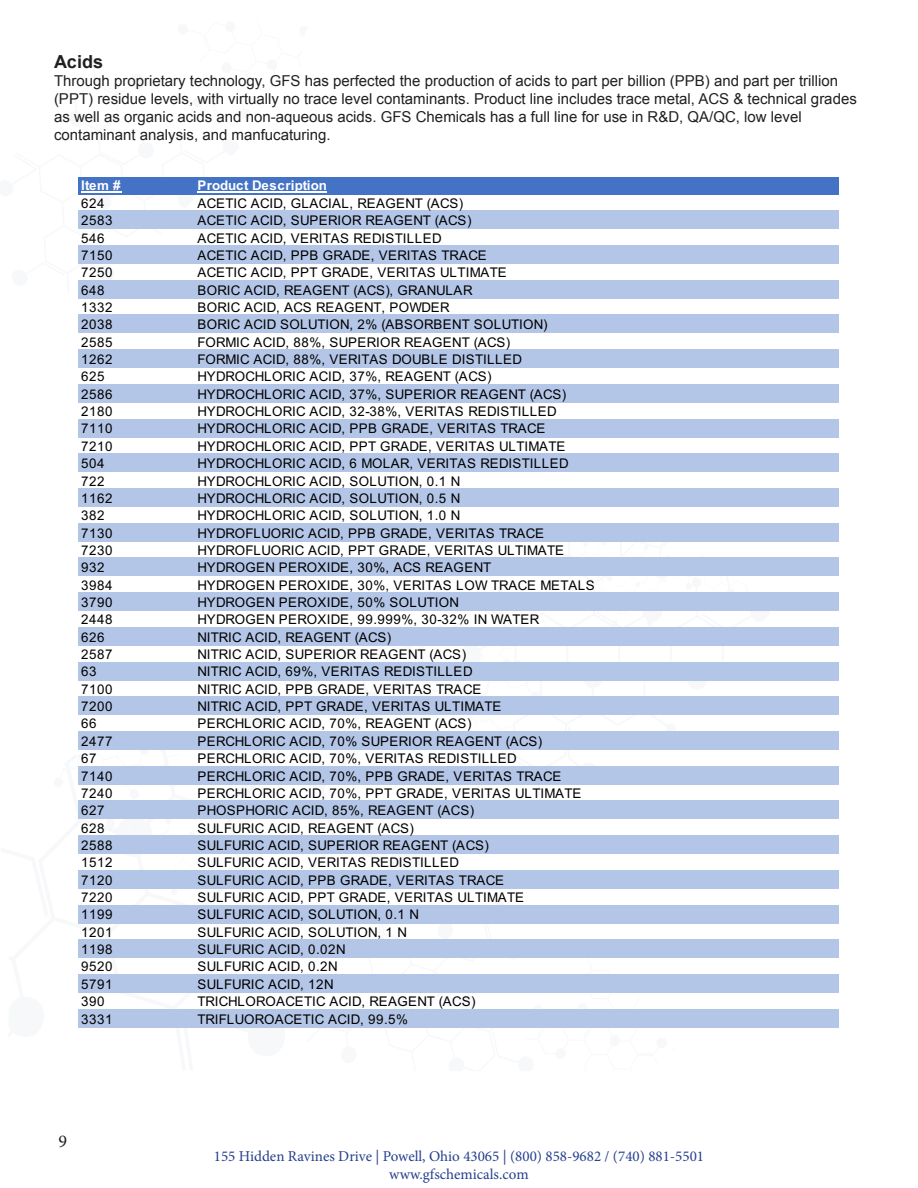
<style>
.page{position:relative;width:918px;height:1188px;background:#fff}
.page>*{position:absolute;margin:0;border:0;box-sizing:border-box;transform-origin:0 0}
.t1{font:700 18px "Arial";color:#231f20}
.t2{font:18px "Minion Pro";color:#231f20}
.t3{font:15px/18px "Arial";color:#231f20}
.t4{font:15px/18px "Minion Pro";color:#253f8e;text-align:center}
.t5{font:13.35px "Arial";letter-spacing:.02em;color:#000}
.t6{font:700 13.35px "Arial";letter-spacing:.01em;color:#fff}
</style>
<div class="page">
<img style="left:73px;top:177px;width:766px;height:851px">
<div style="left:79px;top:177px;width:760px;height:17px;background:#4472c4"></div>
<div style="left:79px;top:210px;width:760px;height:19px;background:#b4c6e7"></div>
<div style="left:79px;top:245px;width:760px;height:19px;background:#b4c6e7"></div>
<div style="left:79px;top:280px;width:760px;height:19px;background:#b4c6e7"></div>
<div style="left:79px;top:315px;width:760px;height:18px;background:#b4c6e7"></div>
<div style="left:79px;top:349px;width:760px;height:19px;background:#b4c6e7"></div>
<div style="left:79px;top:384px;width:760px;height:19px;background:#b4c6e7"></div>
<div style="left:79px;top:419px;width:760px;height:18px;background:#b4c6e7"></div>
<div style="left:79px;top:453px;width:760px;height:19px;background:#b4c6e7"></div>
<div style="left:79px;top:488px;width:760px;height:19px;background:#b4c6e7"></div>
<div style="left:79px;top:523px;width:760px;height:19px;background:#b4c6e7"></div>
<div style="left:79px;top:558px;width:760px;height:18px;background:#b4c6e7"></div>
<div style="left:79px;top:592px;width:760px;height:19px;background:#b4c6e7"></div>
<div style="left:79px;top:627px;width:760px;height:19px;background:#b4c6e7"></div>
<div style="left:79px;top:662px;width:760px;height:18px;background:#b4c6e7"></div>
<div style="left:79px;top:696px;width:760px;height:19px;background:#b4c6e7"></div>
<div style="left:79px;top:731px;width:760px;height:19px;background:#b4c6e7"></div>
<div style="left:79px;top:766px;width:760px;height:19px;background:#b4c6e7"></div>
<div style="left:79px;top:801px;width:760px;height:18px;background:#b4c6e7"></div>
<div style="left:79px;top:835px;width:760px;height:19px;background:#b4c6e7"></div>
<div style="left:79px;top:870px;width:760px;height:19px;background:#b4c6e7"></div>
<div style="left:79px;top:905px;width:760px;height:18px;background:#b4c6e7"></div>
<div style="left:79px;top:939px;width:760px;height:19px;background:#b4c6e7"></div>
<div style="left:79px;top:974px;width:760px;height:19px;background:#b4c6e7"></div>
<div style="left:79px;top:1009px;width:760px;height:19px;background:#b4c6e7"></div>
<hr style="left:81px;top:192px;width:40px;height:1px;background:#fff">
<hr style="left:197px;top:192px;width:130px;height:1px;background:#fff">
<p class="t1" style="left:54px;top:50px;width:51px">Acids</p>
<p class="t3" style="left:54px;top:71px;width:804px">Through proprietary technology, GFS has perfected the production of acids to part per billion (PPB) and part per trillion (PPT) residue levels, with virtually no trace level contaminants. Product line includes trace metal, ACS &amp; technical grades as well as organic acids and non-aqueous acids. GFS Chemicals has a full line for use in R&amp;D, QA/QC, low level</p>
<p class="t3" style="left:54px;top:125px;width:278px">contaminant analysis, and manfucaturing.</p>
<p class="t6" style="left:81px;top:176px;width:41px">Item #</p>
<p class="t6" style="left:197px;top:176px;width:131px">Product Description</p>
<p class="t5" style="left:81px;top:194px;width:25px">624</p>
<p class="t5" style="left:197px;top:194px;width:268px">ACETIC ACID, GLACIAL, REAGENT (ACS)</p>
<p class="t5" style="left:81px;top:211px;width:33px">2583</p>
<p class="t5" style="left:197px;top:211px;width:276px">ACETIC ACID, SUPERIOR REAGENT (ACS)</p>
<p class="t5" style="left:81px;top:229px;width:25px">546</p>
<p class="t5" style="left:197px;top:229px;width:246px">ACETIC ACID, VERITAS REDISTILLED</p>
<p class="t5" style="left:81px;top:246px;width:33px">7150</p>
<p class="t5" style="left:197px;top:246px;width:291px">ACETIC ACID, PPB GRADE, VERITAS TRACE</p>
<p class="t5" style="left:81px;top:263px;width:33px">7250</p>
<p class="t5" style="left:197px;top:263px;width:311px">ACETIC ACID, PPT GRADE, VERITAS ULTIMATE</p>
<p class="t5" style="left:81px;top:281px;width:25px">648</p>
<p class="t5" style="left:197px;top:281px;width:277px">BORIC ACID, REAGENT (ACS), GRANULAR</p>
<p class="t5" style="left:81px;top:298px;width:33px">1332</p>
<p class="t5" style="left:197px;top:298px;width:254px">BORIC ACID, ACS REAGENT, POWDER</p>
<p class="t5" style="left:81px;top:315px;width:33px">2038</p>
<p class="t5" style="left:197px;top:315px;width:352px">BORIC ACID SOLUTION, 2% (ABSORBENT SOLUTION)</p>
<p class="t5" style="left:81px;top:333px;width:33px">2585</p>
<p class="t5" style="left:197px;top:333px;width:314px">FORMIC ACID, 88%, SUPERIOR REAGENT (ACS)</p>
<p class="t5" style="left:81px;top:350px;width:33px">1262</p>
<p class="t5" style="left:197px;top:350px;width:326px">FORMIC ACID, 88%, VERITAS DOUBLE DISTILLED</p>
<p class="t5" style="left:81px;top:367px;width:25px">625</p>
<p class="t5" style="left:197px;top:367px;width:296px">HYDROCHLORIC ACID, 37%, REAGENT (ACS)</p>
<p class="t5" style="left:81px;top:385px;width:33px">2586</p>
<p class="t5" style="left:197px;top:385px;width:370px">HYDROCHLORIC ACID, 37%, SUPERIOR REAGENT (ACS)</p>
<p class="t5" style="left:81px;top:402px;width:33px">2180</p>
<p class="t5" style="left:197px;top:402px;width:361px">HYDROCHLORIC ACID, 32-38%, VERITAS REDISTILLED</p>
<p class="t5" style="left:81px;top:420px;width:33px">7110</p>
<p class="t5" style="left:197px;top:420px;width:349px">HYDROCHLORIC ACID, PPB GRADE, VERITAS TRACE</p>
<p class="t5" style="left:81px;top:437px;width:33px">7210</p>
<p class="t5" style="left:197px;top:437px;width:370px">HYDROCHLORIC ACID, PPT GRADE, VERITAS ULTIMATE</p>
<p class="t5" style="left:81px;top:454px;width:25px">504</p>
<p class="t5" style="left:197px;top:454px;width:373px">HYDROCHLORIC ACID, 6 MOLAR, VERITAS REDISTILLED</p>
<p class="t5" style="left:81px;top:472px;width:25px">722</p>
<p class="t5" style="left:197px;top:472px;width:265px">HYDROCHLORIC ACID, SOLUTION, 0.1 N</p>
<p class="t5" style="left:81px;top:489px;width:33px">1162</p>
<p class="t5" style="left:197px;top:489px;width:265px">HYDROCHLORIC ACID, SOLUTION, 0.5 N</p>
<p class="t5" style="left:81px;top:506px;width:25px">382</p>
<p class="t5" style="left:197px;top:506px;width:265px">HYDROCHLORIC ACID, SOLUTION, 1.0 N</p>
<p class="t5" style="left:81px;top:524px;width:33px">7130</p>
<p class="t5" style="left:197px;top:524px;width:348px">HYDROFLUORIC ACID, PPB GRADE, VERITAS TRACE</p>
<p class="t5" style="left:81px;top:541px;width:33px">7230</p>
<p class="t5" style="left:197px;top:541px;width:368px">HYDROFLUORIC ACID, PPT GRADE, VERITAS ULTIMATE</p>
<p class="t5" style="left:81px;top:558px;width:25px">932</p>
<p class="t5" style="left:197px;top:558px;width:295px">HYDROGEN PEROXIDE, 30%, ACS REAGENT</p>
<p class="t5" style="left:81px;top:576px;width:33px">3984</p>
<p class="t5" style="left:197px;top:576px;width:399px">HYDROGEN PEROXIDE, 30%, VERITAS LOW TRACE METALS</p>
<p class="t5" style="left:81px;top:593px;width:33px">3790</p>
<p class="t5" style="left:197px;top:593px;width:263px">HYDROGEN PEROXIDE, 50% SOLUTION</p>
<p class="t5" style="left:81px;top:610px;width:33px">2448</p>
<p class="t5" style="left:197px;top:610px;width:344px">HYDROGEN PEROXIDE, 99.999%, 30-32% IN WATER</p>
<p class="t5" style="left:81px;top:628px;width:25px">626</p>
<p class="t5" style="left:197px;top:628px;width:196px">NITRIC ACID, REAGENT (ACS)</p>
<p class="t5" style="left:81px;top:645px;width:33px">2587</p>
<p class="t5" style="left:197px;top:645px;width:270px">NITRIC ACID, SUPERIOR REAGENT (ACS)</p>
<p class="t5" style="left:81px;top:663px;width:17px">63</p>
<p class="t5" style="left:197px;top:663px;width:277px">NITRIC ACID, 69%, VERITAS REDISTILLED</p>
<p class="t5" style="left:81px;top:680px;width:33px">7100</p>
<p class="t5" style="left:197px;top:680px;width:285px">NITRIC ACID, PPB GRADE, VERITAS TRACE</p>
<p class="t5" style="left:81px;top:697px;width:33px">7200</p>
<p class="t5" style="left:197px;top:697px;width:305px">NITRIC ACID, PPT GRADE, VERITAS ULTIMATE</p>
<p class="t5" style="left:81px;top:715px;width:17px">66</p>
<p class="t5" style="left:197px;top:715px;width:276px">PERCHLORIC ACID, 70%, REAGENT (ACS)</p>
<p class="t5" style="left:81px;top:732px;width:33px">2477</p>
<p class="t5" style="left:197px;top:732px;width:346px">PERCHLORIC ACID, 70% SUPERIOR REAGENT (ACS)</p>
<p class="t5" style="left:81px;top:749px;width:17px">67</p>
<p class="t5" style="left:197px;top:749px;width:321px">PERCHLORIC ACID, 70%, VERITAS REDISTILLED</p>
<p class="t5" style="left:81px;top:767px;width:33px">7140</p>
<p class="t5" style="left:197px;top:767px;width:366px">PERCHLORIC ACID, 70%, PPB GRADE, VERITAS TRACE</p>
<p class="t5" style="left:81px;top:784px;width:33px">7240</p>
<p class="t5" style="left:197px;top:784px;width:386px">PERCHLORIC ACID, 70%, PPT GRADE, VERITAS ULTIMATE</p>
<p class="t5" style="left:81px;top:801px;width:25px">627</p>
<p class="t5" style="left:197px;top:801px;width:278px">PHOSPHORIC ACID, 85%, REAGENT (ACS)</p>
<p class="t5" style="left:81px;top:819px;width:25px">628</p>
<p class="t5" style="left:197px;top:819px;width:218px">SULFURIC ACID, REAGENT (ACS)</p>
<p class="t5" style="left:81px;top:836px;width:33px">2588</p>
<p class="t5" style="left:197px;top:836px;width:293px">SULFURIC ACID, SUPERIOR REAGENT (ACS)</p>
<p class="t5" style="left:81px;top:853px;width:33px">1512</p>
<p class="t5" style="left:197px;top:853px;width:263px">SULFURIC ACID, VERITAS REDISTILLED</p>
<p class="t5" style="left:81px;top:871px;width:33px">7120</p>
<p class="t5" style="left:197px;top:871px;width:308px">SULFURIC ACID, PPB GRADE, VERITAS TRACE</p>
<p class="t5" style="left:81px;top:888px;width:33px">7220</p>
<p class="t5" style="left:197px;top:888px;width:328px">SULFURIC ACID, PPT GRADE, VERITAS ULTIMATE</p>
<p class="t5" style="left:81px;top:905px;width:33px">1199</p>
<p class="t5" style="left:197px;top:905px;width:223px">SULFURIC ACID, SOLUTION, 0.1 N</p>
<p class="t5" style="left:81px;top:923px;width:33px">1201</p>
<p class="t5" style="left:197px;top:923px;width:211px">SULFURIC ACID, SOLUTION, 1 N</p>
<p class="t5" style="left:81px;top:940px;width:33px">1198</p>
<p class="t5" style="left:197px;top:940px;width:150px">SULFURIC ACID, 0.02N</p>
<p class="t5" style="left:81px;top:958px;width:33px">9520</p>
<p class="t5" style="left:197px;top:958px;width:142px">SULFURIC ACID, 0.2N</p>
<p class="t5" style="left:81px;top:975px;width:33px">5791</p>
<p class="t5" style="left:197px;top:975px;width:138px">SULFURIC ACID, 12N</p>
<p class="t5" style="left:81px;top:992px;width:25px">390</p>
<p class="t5" style="left:197px;top:992px;width:280px">TRICHLOROACETIC ACID, REAGENT (ACS)</p>
<p class="t5" style="left:81px;top:1010px;width:33px">3331</p>
<p class="t5" style="left:197px;top:1010px;width:212px">TRIFLUOROACETIC ACID, 99.5%</p>
<h1 class="t2" style="left:58px;top:1129px;width:10px">9</h1>
<p class="t4" style="left:214px;top:1147px;width:492px">155 Hidden Ravines Drive | Powell, Ohio 43065 | (800) 858-9682 / (740) 881-5501 www.gfschemicals.com</p>
</div>
